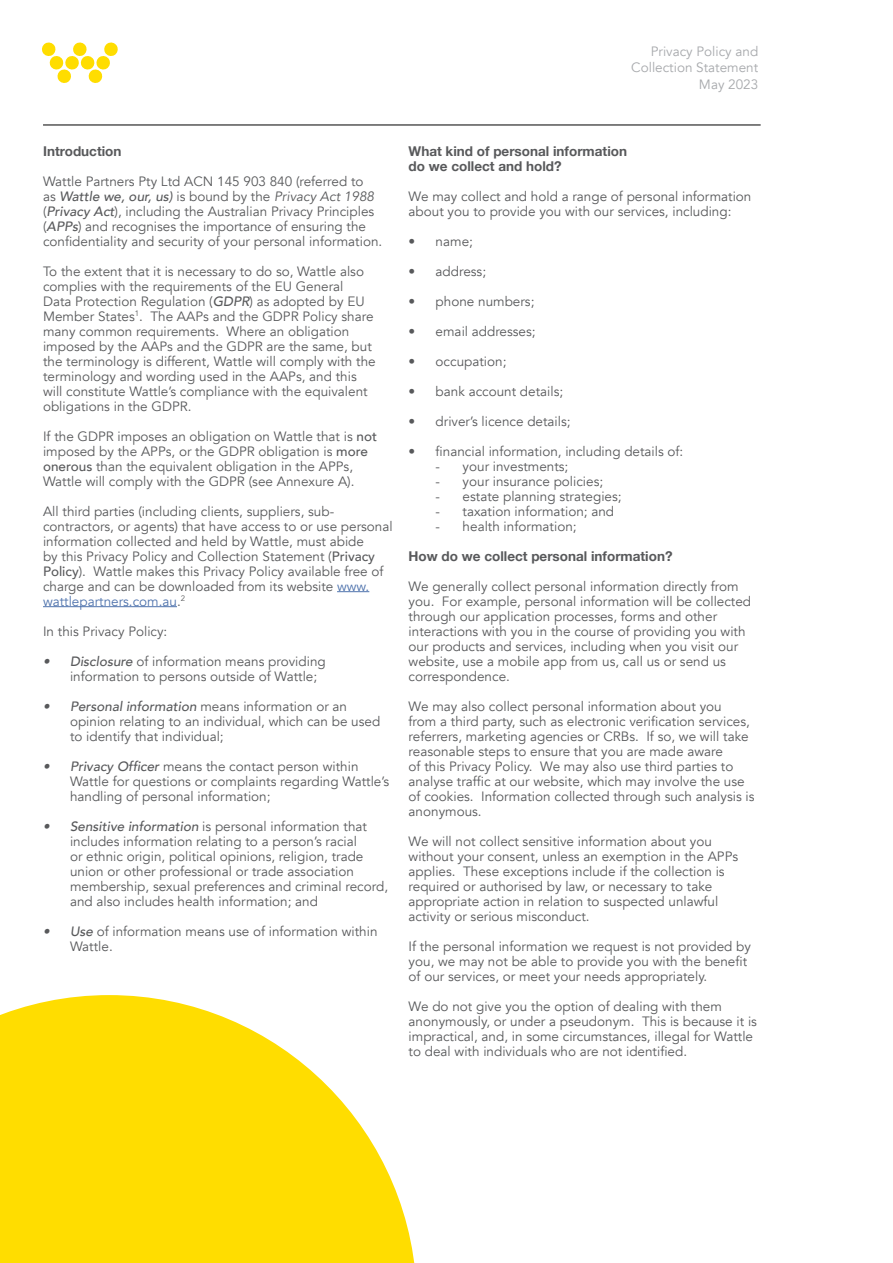
<style>
.page{position:relative;width:893px;height:1263px;background:#fff}
.page>*{position:absolute;margin:0;border:0;box-sizing:border-box;transform-origin:0 0}
.t1{font:13.5px/15px "Avenir";color:#58595b}
.t2{font:700 13.5px/15px "Helvetica Neue";color:#58595b}
.t3{font:13.5px/16.5px "Avenir";color:#a7a9ac;text-align:right}
.s1{font-weight:500;font-style:italic}
.s2{font-style:italic}
.s3{font-weight:500}
.s4{color:#4f73ad}
</style>
<div class="page">
<hr style="left:337px;top:591px;width:32px;height:1px;background:#4f73ad">
<hr style="left:43px;top:606px;width:134px;height:1px;background:#4f73ad">
<svg style="left:42px;top:42px;width:76px;height:41px"></svg>
<hr style="left:43px;top:125px;width:718px;height:1px;background:#000">
<svg style="left:0;top:995px;width:415px;height:268px;fill:#fd0"></svg>
<p class="t3" style="left:631px;top:43px;width:128px">Privacy Policy and<br>Collection Statement<br>May 2023</p>
<p class="t2" style="left:43px;top:144px;width:80px">Introduction</p>
<p class="t1" style="left:43px;top:174px;width:341px">Wattle Partners Pty Ltd ACN 145 903 840 (referred to<br>as <span class="s1">Wattle we, our, us)</span> is bound by the <span class="s2">Privacy Act 1988 </span>(<span class="s1">Privacy Act</span>), including the Australian Privacy Principles (<span class="s1">APPs</span>) and recognises the importance of ensuring the confidentiality and security of your personal information.</p>
<p class="t1" style="left:43px;top:264px;width:334px">To the extent that it is necessary to do so, Wattle also complies with the requirements of the EU General<br>Data Protection Regulation (<span class="s1">GDPR</span>) as adopted by EU Member States<sup>1</sup>. The AAPs and the GDPR Policy share many common requirements. Where an obligation imposed by the AAPs and the GDPR are the same, but the terminology is different, Wattle will comply with the terminology and wording used in the AAPs, and this will constitute Wattle’s compliance with the equivalent obligations in the GDPR.</p>
<p class="t1" style="left:43px;top:429px;width:336px">If the GDPR imposes an obligation on Wattle that is <span class="s3">not </span>imposed by the APPs, or the GDPR obligation is <span class="s3">more onerous</span> than the equivalent obligation in the APPs, Wattle will comply with the GDPR (see Annexure A).</p>
<p class="t1" style="left:43px;top:504px;width:351px">All third parties (including clients, suppliers, sub&shy;contractors, or agents) that have access to or use personal information collected and held by Wattle, must abide<br>by this Privacy Policy and Collection Statement (<span class="s3">Privacy Policy</span>). Wattle makes this Privacy Policy available free of charge and can be downloaded from its website <span class="s4">www. wattlepartners.com.au</span>.<sup>2</sup></p>
<p class="t1" style="left:43px;top:624px;width:126px">In this Privacy Policy:</p>
<p class="t1" style="left:70px;top:654px;width:257px;text-indent:-27px"><span class="s1">• Disclosure</span> of information means providing information to persons outside of Wattle;</p>
<p class="t1" style="left:70px;top:699px;width:312px;text-indent:-27px"><span class="s1">• Personal information</span> means information or an opinion relating to an individual, which can be used to identify that individual;</p>
<p class="t1" style="left:70px;top:759px;width:321px;text-indent:-27px"><span class="s1">• Privacy Officer</span> means the contact person within<br>Wattle for questions or complaints regarding Wattle’s handling of personal information;</p>
<p class="t1" style="left:70px;top:819px;width:320px;text-indent:-27px"><span class="s1">• Sensitive information</span> is personal information that includes information relating to a person’s racial<br>or ethnic origin, political opinions, religion, trade union or other professional or trade association membership, sexual preferences and criminal record, and also includes health information; and</p>
<p class="t1" style="left:70px;top:924px;width:309px;text-indent:-27px"><span class="s1">• Use</span> of information means use of information within<br>Wattle.</p>
<p class="t2" style="left:409px;top:144px;width:220px">What kind of personal information do we collect and hold?</p>
<p class="t1" style="left:409px;top:189px;width:344px">We may collect and hold a range of personal information about you to provide you with our services, including:</p>
<p class="t1" style="left:409px;top:234px;width:66px">• name;</p>
<p class="t1" style="left:409px;top:264px;width:79px">• address;</p>
<p class="t1" style="left:409px;top:294px;width:127px">• phone numbers;</p>
<p class="t1" style="left:409px;top:324px;width:129px">• email addresses;</p>
<p class="t1" style="left:409px;top:354px;width:99px">• occupation;</p>
<p class="t1" style="left:409px;top:384px;width:156px">• bank account details;</p>
<p class="t1" style="left:409px;top:414px;width:163px">• driver’s licence details;</p>
<p class="t1" style="left:409px;top:444px;width:276px">• financial information, including details of:</p>
<p class="t1" style="left:436px;top:459px;width:134px">- your investments;</p>
<p class="t1" style="left:436px;top:474px;width:169px">- your insurance policies;</p>
<p class="t1" style="left:436px;top:489px;width:187px">- estate planning strategies;</p>
<p class="t1" style="left:436px;top:504px;width:180px">- taxation information; and</p>
<p class="t1" style="left:436px;top:519px;width:142px">- health information;</p>
<p class="t2" style="left:409px;top:549px;width:265px">How do we collect personal information?</p>
<p class="t1" style="left:409px;top:579px;width:344px">We generally collect personal information directly from you. For example, personal information will be collected through our application processes, forms and other interactions with you in the course of providing you with our products and services, including when you visit our website, use a mobile app from us, call us or send us correspondence.</p>
<p class="t1" style="left:409px;top:699px;width:347px">We may also collect personal information about you<br>from a third party, such as electronic verification services, referrers, marketing agencies or CRBs. If so, we will take reasonable steps to ensure that you are made aware<br>of this Privacy Policy. We may also use third parties to analyse traffic at our website, which may involve the use of cookies. Information collected through such analysis is anonymous.</p>
<p class="t1" style="left:409px;top:834px;width:331px">We will not collect sensitive information about you without your consent, unless an exemption in the APPs applies. These exceptions include if the collection is required or authorised by law, or necessary to take appropriate action in relation to suspected unlawful activity or serious misconduct.</p>
<p class="t1" style="left:409px;top:939px;width:344px">If the personal information we request is not provided by you, we may not be able to provide you with the benefit of our services, or meet your needs appropriately.</p>
<p class="t1" style="left:409px;top:999px;width:350px">We do not give you the option of dealing with them anonymously, or under a pseudonym. This is because it is impractical, and, in some circumstances, illegal for Wattle to deal with individuals who are not identified.</p>
</div>
